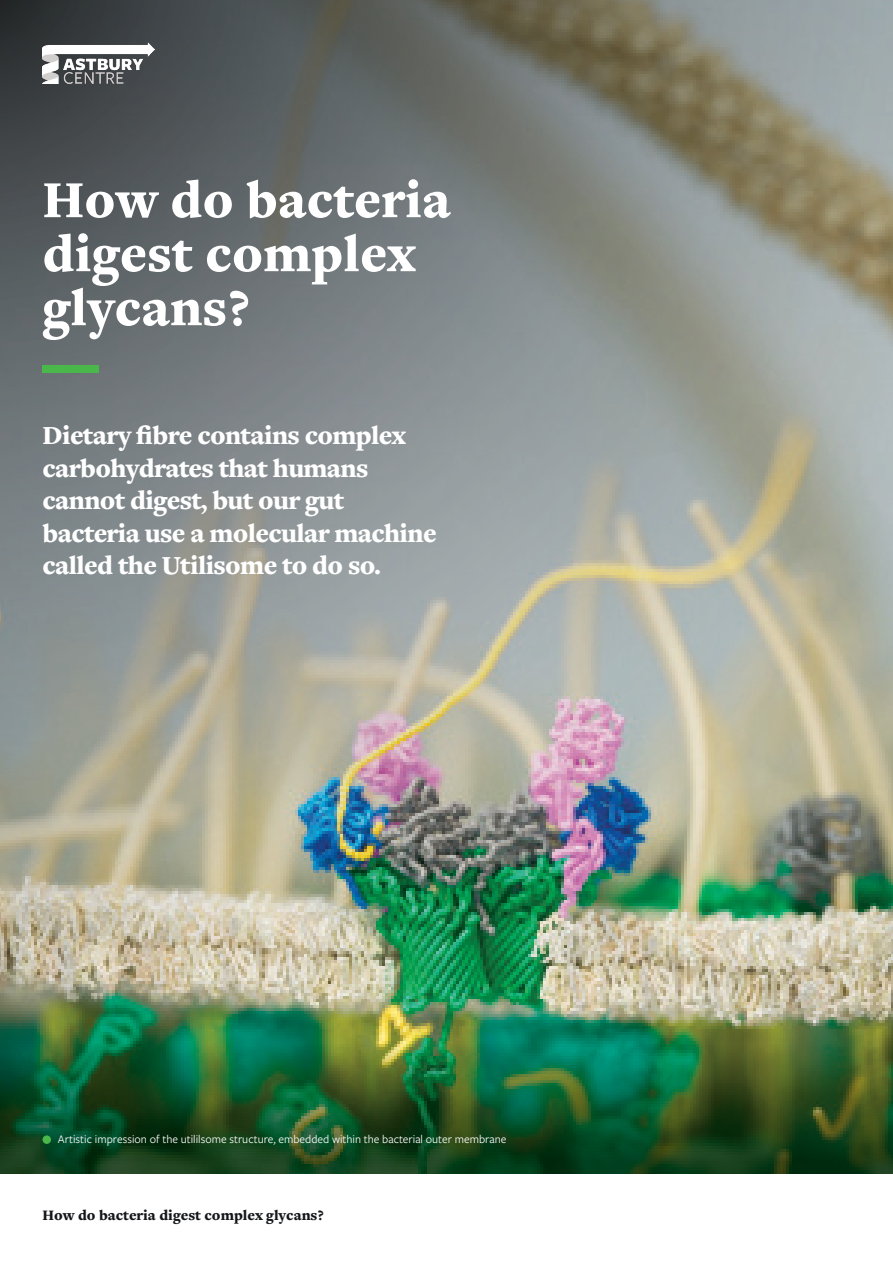
<style>
.page{position:relative;width:893px;height:1263px;background:#fff}
.page>*{position:absolute;margin:0;border:0;box-sizing:border-box;transform-origin:0 0}
.Page_title{font:900 54px/54px "Freight Text Pro";color:#fff}
.Intro_copy{font:900 27px/32.4px "Freight Text Pro";letter-spacing:-.025em;color:#fff}
.t1{font:900 15px "Freight Text Pro";color:#14171a}
.Image_caption{font:12px "Freight Sans Pro";color:#fff}
</style>
<div class="page">
<img style="left:0;top:1029px;width:893px;height:145px">
<img style="left:0;top:0;width:893px;height:1029px">
<div style="left:43px;top:366px;width:56px;height:7px;background:#49b749"></div>
<img style="left:43px;top:43px;width:112px;height:40px">
<div style="left:43px;top:1135px;width:8px;height:9px;background:#49b749;border-radius:50%"></div>
<p class="Page_title" style="left:43px;top:172px;width:410px">How do bacteria digest complex glycans?</p>
<p class="Intro_copy" style="left:43px;top:419px;width:396px">Dietary fibre contains complex carbohydrates that humans cannot digest, but our gut bacteria use a molecular machine called the Utilisome to do so.</p>
<p class="Image_caption" style="left:58px;top:1131px;width:450px">Artistic impression of the utililsome structure, embedded within the bacterial outer membrane</p>
<p class="t1" style="left:43px;top:1205px;width:283px">How do bacteria digest complex glycans?</p>
</div>
